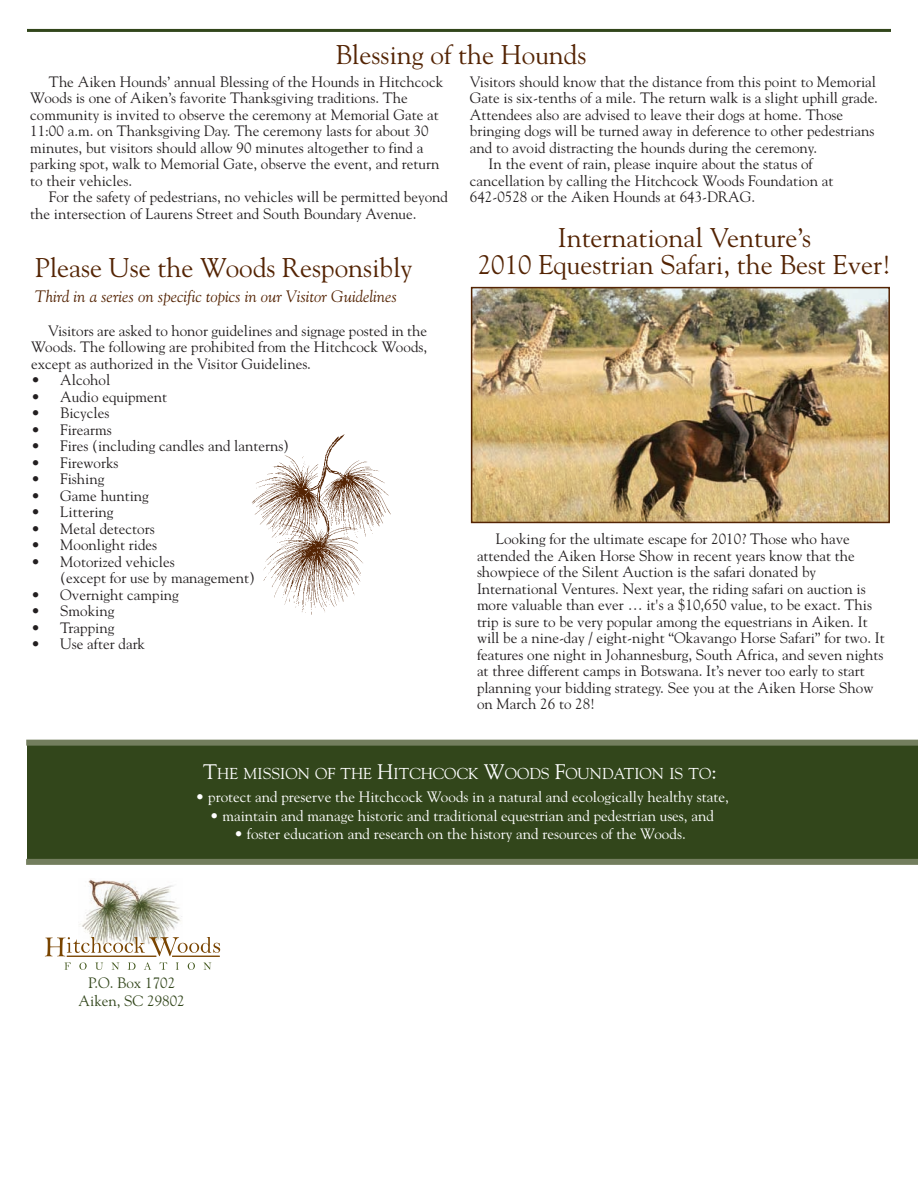
<style>
.page{position:relative;width:918px;height:1188px;background:#fff}
.page>*{position:absolute;margin:0;border:0;box-sizing:border-box;transform-origin:0 0}
.t1{font:27px/27px "Goudy";color:#542404;text-align:center}
.t2{font:italic 16.5px "Goudy";color:#542404}
.t3{font:15.75px "Goudy";color:#fff}
.t4{font:15px/16.5px "Goudy";color:#231f20}
.t5{font:15px "Goudy";color:#fff}
.t6{font:15px/18px "Goudy";color:#32461b;text-align:center}
.s1{font-size:21px}
</style>
<div class="page">
<hr style="left:27px;top:29px;width:864px;height:3px;background:#32461b">
<div style="left:27px;top:745px;width:891px;height:117px;background:#32461b"></div>
<div style="left:26px;top:740px;width:892px;height:6px;background:#737e5e"></div>
<div style="left:26px;top:859px;width:892px;height:6px;background:#737e5e"></div>
<img style="left:79px;top:879px;width:103px;height:58px">
<svg style="left:64px;top:962px;width:7px;height:8px"></svg>
<svg style="left:79px;top:962px;width:8px;height:8px"></svg>
<svg style="left:96px;top:963px;width:7px;height:7px"></svg>
<svg style="left:111px;top:963px;width:8px;height:7px"></svg>
<svg style="left:128px;top:962px;width:8px;height:8px"></svg>
<svg style="left:144px;top:962px;width:7px;height:8px"></svg>
<svg style="left:160px;top:962px;width:7px;height:8px"></svg>
<svg style="left:176px;top:962px;width:3px;height:8px"></svg>
<svg style="left:188px;top:962px;width:7px;height:8px"></svg>
<svg style="left:203px;top:963px;width:8px;height:7px"></svg>
<svg style="left:45px;top:937px;width:175px;height:19px"></svg>
<hr style="left:67px;top:956px;width:89px;height:1px;background:#794400">
<hr style="left:172px;top:956px;width:48px;height:1px;background:#794400">
<img style="left:252px;top:434px;width:139px;height:181px">
<img style="left:474px;top:290px;width:413px;height:230px">
<div style="left:471px;top:287px;width:419px;height:236px;border:2px solid #542404"></div>
<h1 class="t1" style="left:336px;top:41px;width:252px">Blessing of the Hounds</h1>
<p class="t4" style="left:30px;top:73px;width:414px;text-indent:19px">The Aiken Hounds’ annual Blessing of the Hounds in Hitchcock Woods is one of Aiken’s favorite Thanksgiving traditions. The community is invited to observe the ceremony at Memorial Gate at 11:00 a.m. on Thanksgiving Day. The ceremony lasts for about 30 minutes, but visitors should allow 90 minutes altogether to find a parking spot, walk to Memorial Gate, observe the event, and return to their vehicles.</p>
<p class="t4" style="left:30px;top:189px;width:419px;text-indent:19px">For the safety of pedestrians, no vehicles will be permitted beyond the intersection of Laurens Street and South Boundary Avenue.</p>
<p class="t4" style="left:470px;top:73px;width:408px">Visitors should know that the distance from this point to Memorial</p>
<p class="t4" style="left:470px;top:90px;width:410px">Gate is six-tenths of a mile. The return walk is a slight uphill grade.</p>
<p class="t4" style="left:470px;top:106px;width:375px">Attendees also are advised to leave their dogs at home. Those</p>
<p class="t4" style="left:470px;top:123px;width:406px">bringing dogs will be turned away in deference to other pedestrians</p>
<p class="t4" style="left:470px;top:139px;width:349px">and to avoid distracting the hounds during the ceremony.</p>
<p class="t4" style="left:489px;top:156px;width:326px">In the event of rain, please inquire about the status of</p>
<p class="t4" style="left:470px;top:172px;width:365px">cancellation by calling the Hitchcock Woods Foundation at</p>
<p class="t4" style="left:470px;top:189px;width:287px">642-0528 or the Aiken Hounds at 643-DRAG.</p>
<h1 class="t1" style="left:35px;top:254px;width:379px">Please Use the Woods Responsibly</h1>
<p class="t2" style="left:35px;top:287px;width:364px">Third in a series on specific topics in our Visitor Guidelines</p>
<p class="t4" style="left:31px;top:322px;width:398px;text-align:justify;text-indent:17px">Visitors are asked to honor guidelines and signage posted in the Woods. The following are prohibited from the Hitchcock Woods, except as authorized in the Visitor Guidelines.</p>
<p class="t4" style="left:31px;top:372px;width:81px">• Alcohol</p>
<p class="t4" style="left:31px;top:388px;width:138px">• Audio equipment</p>
<p class="t4" style="left:31px;top:405px;width:80px">• Bicycles</p>
<p class="t4" style="left:31px;top:421px;width:82px">• Firearms</p>
<p class="t4" style="left:31px;top:438px;width:260px">• Fires (including candles and lanterns)</p>
<p class="t4" style="left:31px;top:454px;width:89px">• Fireworks</p>
<p class="t4" style="left:31px;top:471px;width:75px">• Fishing</p>
<p class="t4" style="left:31px;top:487px;width:119px">• Game hunting</p>
<p class="t4" style="left:31px;top:504px;width:84px">• Littering</p>
<p class="t4" style="left:31px;top:520px;width:125px">• Metal detectors</p>
<p class="t4" style="left:31px;top:537px;width:128px">• Moonlight rides</p>
<p class="t4" style="left:60px;top:553px;width:196px;text-indent:-29px">• Motorized vehicles<br>(except for use by management)</p>
<p class="t4" style="left:31px;top:586px;width:149px">• Overnight camping</p>
<p class="t4" style="left:31px;top:603px;width:85px">• Smoking</p>
<p class="t4" style="left:31px;top:619px;width:85px">• Trapping</p>
<p class="t4" style="left:31px;top:636px;width:116px">• Use after dark</p>
<h1 class="t1" style="left:478px;top:224px;width:415px">International Venture’s<br>2010 Equestrian Safari, the Best Ever!</h1>
<p class="t4" style="left:477px;top:531px;width:409px;text-indent:19px">Looking for the ultimate escape for 2010? Those who have attended the Aiken Horse Show in recent years know that the showpiece of the Silent Auction is the safari donated by International Ventures. Next year, the riding safari on auction is more valuable than ever … it's a $10,650 value, to be exact. This trip is sure to be very popular among the equestrians in Aiken. It will be a nine-day / eight-night “Okavango Horse Safari” for two. It features one night in Johannesburg, South Africa, and seven nights at three different camps in Botswana. It’s never too early to start planning your bidding strategy. See you at the Aiken Horse Show on March 26 to 28!</p>
<p class="t3" style="left:203px;top:764px;width:515px"><span class="s1">T</span>HE MISSION OF THE <span class="s1">H</span>ITCHCOCK <span class="s1">W</span>OODS <span class="s1">F</span>OUNDATION IS TO<span class="s1">:</span></p>
<p class="t5" style="left:195px;top:788px;width:535px">• protect and preserve the Hitchcock Woods in a natural and ecologically healthy state,</p>
<p class="t5" style="left:210px;top:808px;width:506px">• maintain and manage historic and traditional equestrian and pedestrian uses, and</p>
<p class="t5" style="left:234px;top:826px;width:453px">• foster education and research on the history and resources of the Woods.</p>
<p class="t6" style="left:79px;top:973px;width:108px">P.O. Box 1702<br>Aiken, SC 29802</p>
</div>
